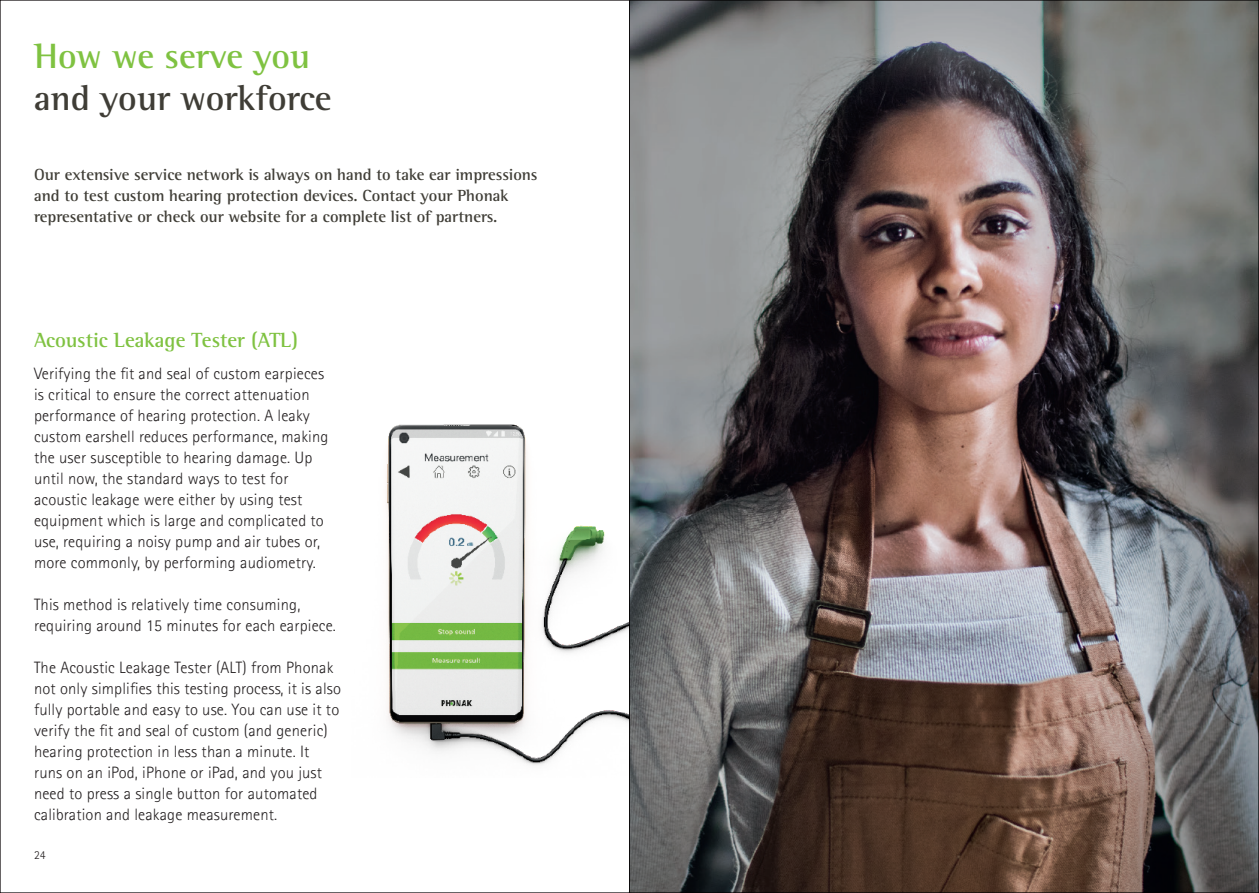
<style>
.page{position:relative;width:1259px;height:893px;background:#fff}
.page>*{position:absolute;margin:0;border:0;box-sizing:border-box;transform-origin:0 0}
.t1{font:700 36px "Rotis Semifor Phonak";color:#3f3d36}
.t2{font:700 36px "Rotis Semifor Phonak";color:#7fc241}
.t3{font:700 21px "Rotis Semifor Phonak";color:#7fc241}
.t4{font:300 16.5px/21px "Rotis Sansfor Phonak";letter-spacing:.01em;color:#231f20}
.t5{font:700 16.5px/21px "Rotis Semifor Phonak";color:#3f3d36}
.t6{font:300 12px "Rotis Sansfor Phonak";color:#231f20}
</style>
<div class="page">
<img style="left:0;top:0;width:1259px;height:893px">
<hr style="left:629px;top:0;width:1px;height:892px;background:#231f20">
<h1 class="t2" style="left:34px;top:34px;width:277px">How we serve you</h1>
<h1 class="t1" style="left:34px;top:76px;width:299px">and your workforce</h1>
<p class="t5" style="left:34px;top:164px;width:505px">Our extensive service network is always on hand to take ear impressions and to test custom hearing protection devices. Contact your Phonak representative or check our website for a complete list of partners.</p>
<p class="t3" style="left:34px;top:327px;width:266px">Acoustic Leakage Tester (ATL)</p>
<p class="t4" style="left:34px;top:363px;width:296px">Verifying the fit and seal of custom earpieces is critical to ensure the correct attenuation performance of hearing protection. A leaky custom earshell reduces performance, making the user susceptible to hearing damage. Up until now, the standard ways to test for acoustic leakage were either by using test equipment which is large and complicated to use, requiring a noisy pump and air tubes or, more commonly, by performing audiometry.</p>
<p class="t4" style="left:34px;top:594px;width:303px">This method is relatively time consuming, requiring around 15 minutes for each earpiece.</p>
<p class="t4" style="left:34px;top:657px;width:308px">The Acoustic Leakage Tester (ALT) from Phonak not only simplifies this testing process, it is also fully portable and easy to use. You can use it to verify the fit and seal of custom (and generic) hearing protection in less than a minute. It runs on an iPod, iPhone or iPad, and you just need to press a single button for automated calibration and leakage measurement.</p>
<p class="t6" style="left:34px;top:848px;width:13px">24</p>
</div>
